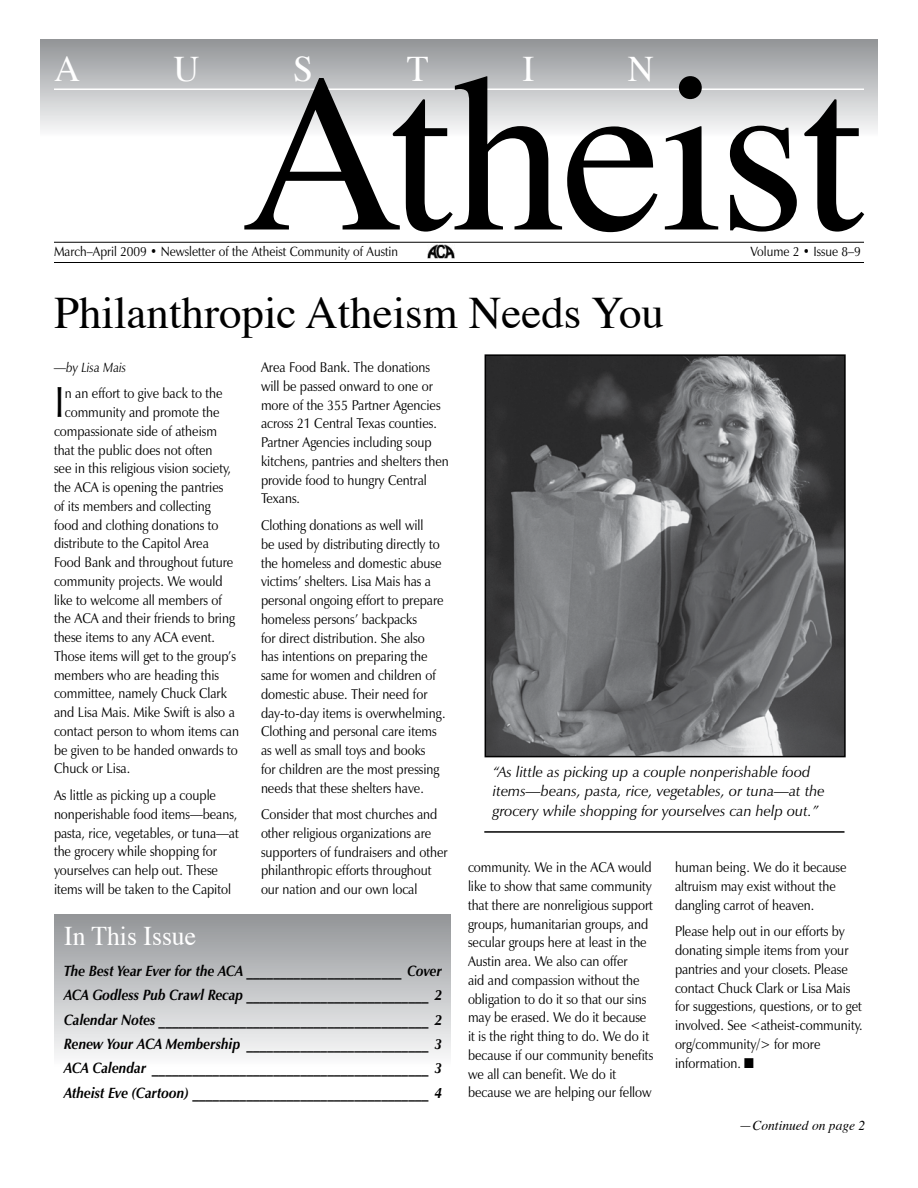
<style>
.page{position:relative;width:918px;height:1188px;background:#fff}
.page>*{position:absolute;margin:0;border:0;box-sizing:border-box;transform-origin:0 0}
.t1{font:225px "Times";letter-spacing:-.015em;color:#000}
.t2{font:45px "Times";color:#000}
.t3{font:43.95px "Zapf Humanist 601 BT";color:#000;scale:.9 1}
.t4{font:36px "Times";color:#fff}
.t5{font:27px "Times";color:#fff;scale:.95 1}
.t6{font:italic 700 15px/24.3px "Zapf Humanist 601 BT";color:#000;text-align:justify;scale:.9 1}
.t7{font:italic 15px/19.5px "Zapf Humanist 601 BT";color:#000}
.t8{font:14.25px/18.8px "Zapf Humanist 601 BT";color:#000;scale:.9 1}
.t9{font:13.5px "Zapf Humanist 601 BT";color:#000;scale:.9 1}
.t10{font:italic 13.5px "Times";color:#000}
.t11{font:italic 13.5px "Zapf Humanist 601 BT";color:#000;scale:.9 1}
.s1{font-family:"Optima"}
</style>
<div class="page">
<div style="left:40px;top:40px;width:838px;height:123px;background:linear-gradient(to bottom,#96989b,#fff)"></div>
<hr style="left:54px;top:88px;width:810px;height:2px;background:#fff">
<hr style="left:54px;top:242px;width:810px;height:1px;background:#000">
<hr style="left:54px;top:262px;width:810px;height:1px;background:#000">
<img style="left:428px;top:244px;width:27px;height:14px">
<div style="left:54px;top:915px;width:397px;height:192px;background:linear-gradient(to bottom,#96989b,#fff)"></div>
<hr style="left:484px;top:831px;width:360px;height:2px;background:#000">
<img style="left:488px;top:357px;width:355px;height:397px">
<div style="left:485px;top:354px;width:361px;height:403px;border:2px solid #000"></div>
<h3 class="t4" style="left:54px;top:46px;width:27px">A</h3>
<h3 class="t4" style="left:174px;top:46px;width:27px">U</h3>
<h3 class="t4" style="left:293px;top:46px;width:22px">S</h3>
<h3 class="t4" style="left:407px;top:46px;width:23px">T</h3>
<h3 class="t4" style="left:522px;top:46px;width:13px">I</h3>
<h3 class="t4" style="left:628px;top:46px;width:27px">N</h3>
<h1 class="t1" style="left:241px;top:12px;width:625px">Atheist</h1>
<p class="t9" style="left:751px;top:243px;width:124px">Volume 2 • Issue 8–9</p>
<p class="t9" style="left:54px;top:243px;width:384px">March–April 2009 • Newsletter of the Atheist Community of Austin</p>
<h2 class="t2" style="left:54px;top:284px;width:612px">Philanthropic Atheism Needs You</h2>
<p class="t11" style="left:54px;top:359px;width:82px">—by Lisa Mais</p>
<h3 class="t3" style="left:54px;top:375px;width:14px">I</h3>
<p class="t8" style="left:65px;top:384px;width:177px">n an effort to give back to the</p>
<p class="t8" style="left:65px;top:403px;width:173px">community and promote the</p>
<p class="t8" style="left:54px;top:422px;width:183px">compassionate side of atheism</p>
<p class="t8" style="left:54px;top:440px;width:178px">that the public does not often</p>
<p class="t8" style="left:54px;top:459px;width:198px">see in this religious vision society,</p>
<p class="t8" style="left:54px;top:478px;width:190px">the ACA is opening the pantries</p>
<p class="t8" style="left:54px;top:497px;width:176px">of its members and collecting</p>
<p class="t8" style="left:54px;top:515px;width:184px">food and clothing donations to</p>
<p class="t8" style="left:54px;top:534px;width:174px">distribute to the Capitol Area</p>
<p class="t8" style="left:54px;top:553px;width:201px">Food Bank and throughout future</p>
<p class="t8" style="left:54px;top:572px;width:189px">community projects. We would</p>
<p class="t8" style="left:54px;top:590px;width:188px">like to welcome all members of</p>
<p class="t8" style="left:54px;top:609px;width:202px">the ACA and their friends to bring</p>
<p class="t8" style="left:54px;top:628px;width:180px">these items to any ACA event.</p>
<p class="t8" style="left:54px;top:647px;width:204px">Those items will get to the group’s</p>
<p class="t8" style="left:54px;top:665px;width:185px">members who are heading this</p>
<p class="t8" style="left:54px;top:684px;width:194px">committee, namely Chuck Clark</p>
<p class="t8" style="left:54px;top:703px;width:203px">and Lisa Mais. Mike Swift is also a</p>
<p class="t8" style="left:54px;top:722px;width:207px">contact person to whom items can</p>
<p class="t8" style="left:54px;top:740px;width:206px">be given to be handed onwards to</p>
<p class="t8" style="left:54px;top:759px;width:86px">Chuck or Lisa.</p>
<p class="t8" style="left:54px;top:786px;width:207px">As little as picking up a couple nonperishable food items—beans, pasta, rice, vegetables, or tuna—at the grocery while shopping for yourselves can help out. These items will be taken to the Capitol</p>
<p class="t8" style="left:261px;top:358px;width:210px">Area Food Bank. The donations will be passed onward to one or more of the 355 Partner Agencies across 21 Central Texas counties.<br>Partner Agencies including soup kitchens, pantries and shelters then provide food to hungry Central<br>Texans.</p>
<p class="t8" style="left:261px;top:516px;width:207px">Clothing donations as well will<br>be used by distributing directly to the homeless and domestic abuse victims’ shelters. Lisa Mais has a personal ongoing effort to prepare homeless persons’ backpacks<br>for direct distribution. She also has intentions on preparing the same for women and children of domestic abuse. Their need for day-to-day items is overwhelming.<br>Clothing and personal care items as well as small toys and books<br>for children are the most pressing needs that these shelters have.</p>
<p class="t8" style="left:261px;top:805px;width:209px">Consider that most churches and other religious organizations are supporters of fundraisers and other philanthropic efforts throughout our nation and our own local</p>
<h3 class="t5" style="left:64px;top:919px;width:140px">In This Issue</h3>
<p class="t6" style="left:64px;top:959px;width:422px">The Best Year Ever for the ACA _______________________ Cover ACA Godless Pub Crawl Recap ___________________________ 2<br>Calendar Notes ________________________________________ 2<br>Renew Your ACA Membership ___________________________ 3<br>ACA Calendar _________________________________________ 3<br>Atheist Eve (Cartoon) ___________________________________ 4</p>
<p class="t7" style="left:493px;top:762px;width:334px">“As little as picking up a couple nonperishable food items—beans, pasta, rice, vegetables, or tuna—at the grocery while shopping for yourselves can help out.”</p>
<p class="t8" style="left:468px;top:858px;width:207px">community. We in the ACA would like to show that same community that there are nonreligious support groups, humanitarian groups, and secular groups here at least in the<br>Austin area. We also can offer<br>aid and compassion without the obligation to do it so that our sins may be erased. We do it because it is the right thing to do. We do it because if our community benefits we all can benefit. We do it because we are helping our fellow</p>
<p class="t8" style="left:675px;top:858px;width:192px">human being. We do it because altruism may exist without the dangling carrot of heaven.</p>
<p class="t8" style="left:675px;top:922px;width:210px">Please help out in our efforts by donating simple items from your pantries and your closets. Please contact Chuck Clark or Lisa Mais for suggestions, questions, or to get involved. See &lt;atheist-community. org/community/&gt; for more information. ■</p>
<p class="t10" style="left:739px;top:1117px;width:128px"><span class="s1">—</span>Continued on page 2</p>
</div>
